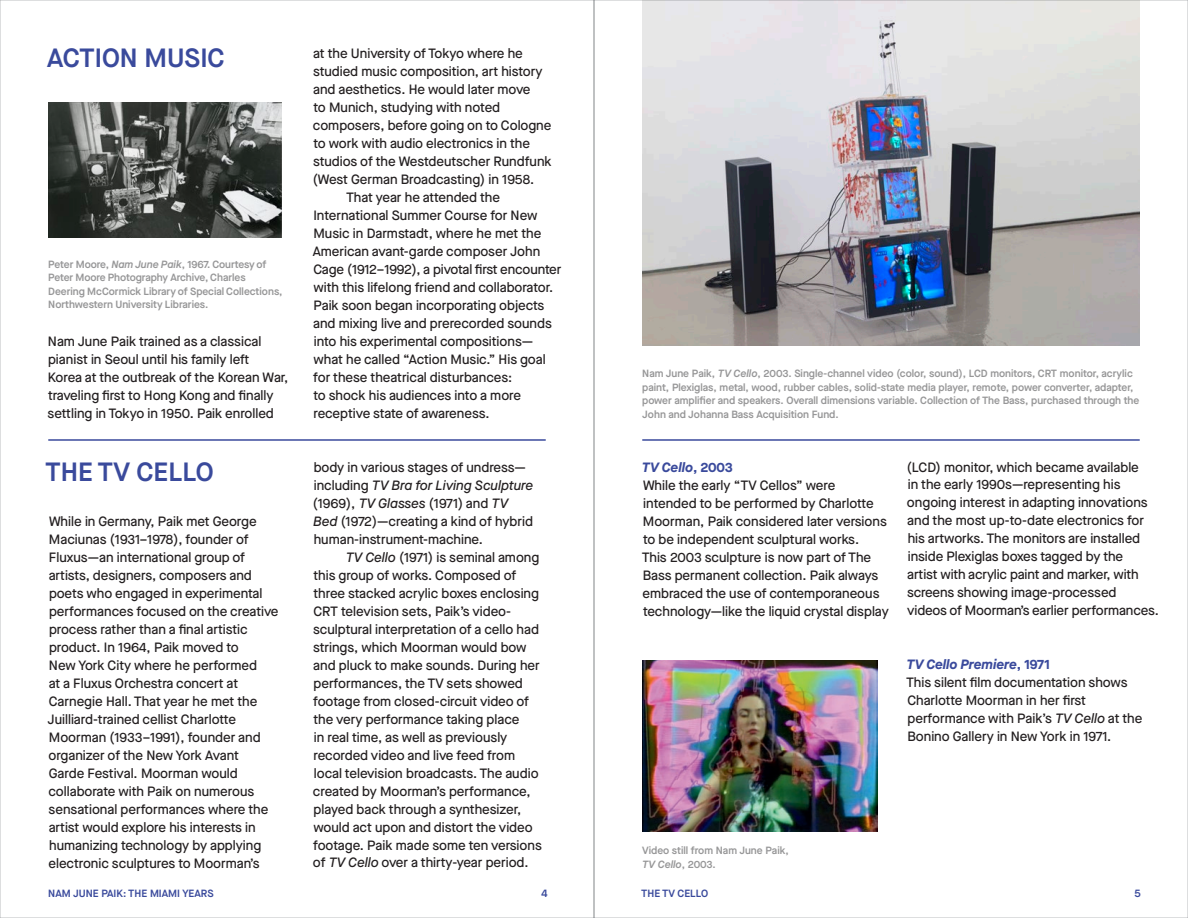
<style>
.page{position:relative;width:1188px;height:918px;background:#fff}
.page>*{position:absolute;margin:0;border:0;box-sizing:border-box;transform-origin:0 0}
.t1{font:600 26.4px "Maison Neue";color:#3a4a9c}
.t2{font:500 13.5px/18px "Maison Neue";color:#231f20}
.t3{font:600 10.5px/13.5px "Maison Neue";color:#979798}
.t4{font:600 10.5px "Maison Neue";color:#3a4a9c}
.s1{font-style:italic}
.s2{font-weight:700;font-style:italic;color:#3a4a9c}
.s3{font-weight:700;color:#3a4a9c}
</style>
<div class="page">
<img style="left:642px;top:2px;width:498px;height:344px">
<img style="left:642px;top:660px;width:236px;height:172px">
<img style="left:48px;top:102px;width:233px;height:136px">
<hr style="left:48px;top:439px;width:498px;height:2px;background:#3a4a9c">
<hr style="left:642px;top:439px;width:498px;height:2px;background:#3a4a9c">
<h1 class="t1" style="left:47px;top:39px;width:179px">ACTION MUSIC</h1>
<p class="t3" style="left:48px;top:257px;width:236px">Peter Moore, <span class="s1">Nam June Paik</span>, 1967. Courtesy of Peter Moore Photography Archive, Charles Deering McCormick Library of Special Collections, Northwestern University Libraries.</p>
<p class="t2" style="left:48px;top:332px;width:242px">Nam June Paik trained as a classical pianist in Seoul until his family left<br>Korea at the outbreak of the Korean War, traveling first to Hong Kong and finally settling in Tokyo in 1950. Paik enrolled</p>
<h1 class="t1" style="left:45px;top:453px;width:170px">THE TV CELLO</h1>
<p class="t2" style="left:48px;top:512px;width:233px">While in Germany, Paik met George Maciunas (1931–1978), founder of Fluxus—an international group of artists, designers, composers and poets who engaged in experimental performances focused on the creative process rather than a final artistic product. In 1964, Paik moved to<br>New York City where he performed<br>at a Fluxus Orchestra concert at Carnegie Hall. That year he met the Juilliard-trained cellist Charlotte Moorman (1933–1991), founder and organizer of the New York Avant<br>Garde Festival. Moorman would collaborate with Paik on numerous sensational performances where the artist would explore his interests in humanizing technology by applying electronic sculptures to Moorman’s</p>
<p class="t2" style="left:313px;top:44px;width:211px">at the University of Tokyo where he</p>
<p class="t2" style="left:313px;top:62px;width:231px">studied music composition, art history</p>
<p class="t2" style="left:313px;top:80px;width:219px">and aesthetics. He would later move</p>
<p class="t2" style="left:313px;top:98px;width:188px">to Munich, studying with noted</p>
<p class="t2" style="left:313px;top:116px;width:240px">composers, before going on to Cologne</p>
<p class="t2" style="left:313px;top:134px;width:218px">to work with audio electronics in the</p>
<p class="t2" style="left:313px;top:152px;width:240px">studios of the Westdeutscher Rundfunk</p>
<p class="t2" style="left:313px;top:170px;width:223px">(West German Broadcasting) in 1958.</p>
<p class="t2" style="left:346px;top:188px;width:155px">That year he attended the</p>
<p class="t2" style="left:313px;top:206px;width:226px">International Summer Course for New</p>
<p class="t2" style="left:313px;top:224px;width:229px">Music in Darmstadt, where he met the</p>
<p class="t2" style="left:313px;top:242px;width:229px">American avant-garde composer John</p>
<p class="t2" style="left:313px;top:260px;width:250px">Cage (1912–1992), a pivotal first encounter</p>
<p class="t2" style="left:313px;top:278px;width:241px">with this lifelong friend and collaborator.</p>
<p class="t2" style="left:313px;top:296px;width:233px">Paik soon began incorporating objects</p>
<p class="t2" style="left:313px;top:314px;width:240px">and mixing live and prerecorded sounds</p>
<p class="t2" style="left:314px;top:332px;width:221px">into his experimental compositions—</p>
<p class="t2" style="left:313px;top:350px;width:234px">what he called “Action Music.” His goal</p>
<p class="t2" style="left:313px;top:368px;width:201px">for these theatrical disturbances:</p>
<p class="t2" style="left:313px;top:386px;width:209px">to shock his audiences into a more</p>
<p class="t2" style="left:313px;top:404px;width:178px">receptive state of awareness.</p>
<p class="t2" style="left:313px;top:458px;width:222px">body in various stages of undress— including <span class="s1">TV Bra for Living Sculpture </span>(1969), <span class="s1">TV Glasses</span> (1971) and <span class="s1">TV Bed</span> (1972)—creating a kind of hybrid human-instrument-machine.</p>
<p class="t2" style="left:313px;top:548px;width:230px;text-indent:33px"><span class="s1">TV Cello</span> (1971) is seminal among this group of works. Composed of three stacked acrylic boxes enclosing CRT television sets, Paik’s video&shy;sculptural interpretation of a cello had strings, which Moorman would bow and pluck to make sounds. During her performances, the TV sets showed footage from closed-circuit video of the very performance taking place<br>in real time, as well as previously recorded video and live feed from local television broadcasts. The audio created by Moorman’s performance, played back through a synthesizer, would act upon and distort the video footage. Paik made some ten versions of <span class="s1">TV Cello</span> over a thirty-year period.</p>
<p class="t3" style="left:642px;top:367px;width:499px">Nam June Paik, <span class="s1">TV Cello</span>, 2003. Single-channel video (color, sound), LCD monitors, CRT monitor, acrylic paint, Plexiglas, metal, wood, rubber cables, solid-state media player, remote, power converter, adapter, power amplifier and speakers. Overall dimensions variable. Collection of The Bass, purchased through the John and Johanna Bass Acquisition Fund.</p>
<p class="t2" style="left:642px;top:458px;width:249px"><span class="s2">TV Cello</span><span class="s3">, 2003<br></span>While the early “TV Cellos” were intended to be performed by Charlotte Moorman, Paik considered later versions to be independent sculptural works.<br>This 2003 sculpture is now part of The Bass permanent collection. Paik always embraced the use of contemporaneous technology—like the liquid crystal display</p>
<p class="t2" style="left:907px;top:458px;width:254px">(LCD) monitor, which became available<br>in the early 1990s—representing his ongoing interest in adapting innovations and the most up-to-date electronics for his artworks. The monitors are installed inside Plexiglas boxes tagged by the<br>artist with acrylic paint and marker, with screens showing image-processed videos of Moorman’s earlier performances.</p>
<p class="t2" style="left:906px;top:656px;width:238px"><span class="s2">TV Cello Premiere</span><span class="s3">, 1971<br></span>This silent film documentation shows Charlotte Moorman in her first performance with Paik’s <span class="s1">TV Cello</span> at the Bonino Gallery in New York in 1971.</p>
<p class="t3" style="left:642px;top:844px;width:148px">Video still from Nam June Paik,<br><span class="s1">TV Cello</span>, 2003.</p>
<p class="t4" style="left:48px;top:886px;width:167px">NAM JUNE PAIK: THE MIAMI YEARS</p>
<p class="t4" style="left:542px;top:886px;width:8px">4</p>
<p class="t4" style="left:641px;top:886px;width:69px">THE TV CELLO</p>
<p class="t4" style="left:1134px;top:886px;width:8px">5</p>
</div>
